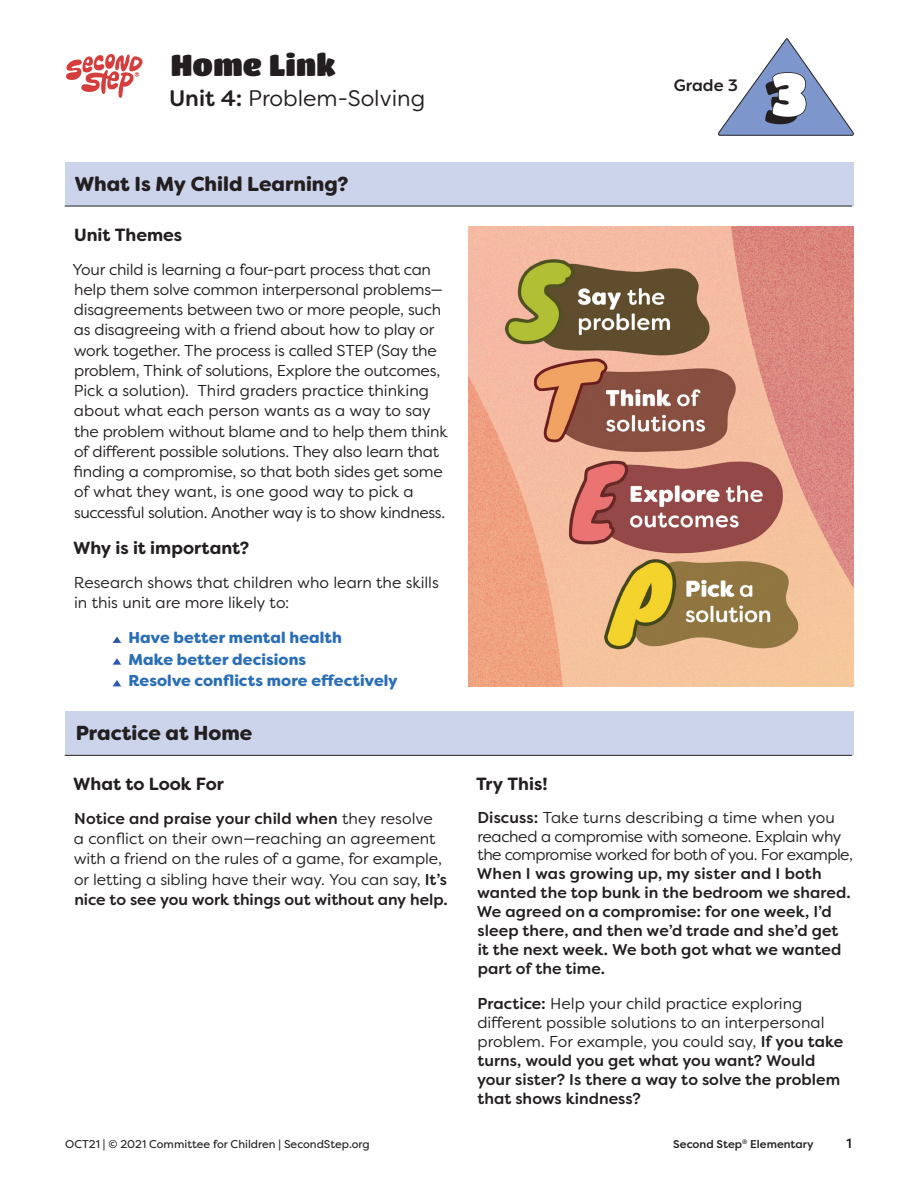
<style>
.page{position:relative;width:918px;height:1188px;background:#fff}
.page>*{position:absolute;margin:0;border:0;box-sizing:border-box;transform-origin:0 0}
.t1{font:60px "Titan One";color:#231f20}
.t2{font:30px "Titan One";letter-spacing:.005em;color:#231f20}
.t3{font:22.5px "Filson Soft";color:#231f20}
.t4{font:900 20.25px "Filson Soft";color:#231f20}
.t5{font:700 17.7px "Filson Soft";color:#231f20}
.t6{font:500 16.5px "Filson Soft";color:#231f20}
.t7{font:15.75px/20.2px "Filson Soft";letter-spacing:-.015em;color:#231f20}
.t8{font:500 15.75px/18.9px "Filson Soft";letter-spacing:.005em;color:#231f20}
.t9{font:900 15.75px/21.8px "Filson Soft";letter-spacing:.005em;color:#2a6eb6}
.t10{font:500 13.5px "Filson Pro";color:#231f20}
.t11{font:11.25px "Filson Pro";color:#231f20}
.t12{font:500 11.25px "Filson Pro";color:#231f20}
.s1{font-weight:500}
.s2{font-weight:400}
</style>
<div class="page">
<svg style="left:66px;top:54px;width:77px;height:44px"></svg>
<svg style="left:718px;top:38px;width:136px;height:98px"></svg>
<div style="left:65px;top:163px;width:788px;height:43px;background:#ccd4eb"></div>
<hr style="left:65px;top:206px;width:787px;height:1px;background:#231f20">
<svg style="left:113px;top:637px;width:8px;height:6px"></svg>
<svg style="left:113px;top:658px;width:8px;height:7px"></svg>
<svg style="left:113px;top:680px;width:8px;height:6px"></svg>
<div style="left:65px;top:712px;width:788px;height:43px;background:#ccd4eb"></div>
<hr style="left:65px;top:755px;width:787px;height:1px;background:#231f20">
<img style="left:468px;top:226px;width:385px;height:461px">
<h2 class="t2" style="left:171px;top:47px;width:167px">Home Link</h2>
<h3 class="t3" style="left:169px;top:84px;width:258px"><span class="s1">Unit 4:</span> Problem-Solving</h3>
<p class="t4" style="left:74px;top:171px;width:276px">What Is My Child Learning?</p>
<p class="t5" style="left:74px;top:223px;width:110px">Unit Themes</p>
<p class="t7" style="left:72px;top:259px;width:377px">Your child is learning a four-part process that can help them solve common interpersonal problems— disagreements between two or more people, such as disagreeing with a friend about how to play or work together. The process is called STEP (Say the problem, Think of solutions, Explore the outcomes, Pick a solution). Third graders practice thinking about what each person wants as a way to say the problem without blame and to help them think of different possible solutions. They also learn that finding a compromise, so that both sides get some of what they want, is one good way to pick a successful solution. Another way is to show kindness.</p>
<p class="t5" style="left:73px;top:537px;width:177px">Why is it important?</p>
<p class="t7" style="left:74px;top:572px;width:367px">Research shows that children who learn the skills in this unit are more likely to:</p>
<p class="t9" style="left:128px;top:627px;width:271px">Have better mental health<br>Make better decisions<br>Resolve conflicts more effectively</p>
<p class="t4" style="left:76px;top:720px;width:178px">Practice at Home</p>
<p class="t5" style="left:73px;top:773px;width:152px">What to Look For</p>
<p class="t7" style="left:74px;top:808px;width:376px"><span class="s1">Notice and praise your child when</span> they resolve<br>a conflict on their own—reaching an agreement with a friend on the rules of a game, for example, or letting a sibling have their way. You can say, <span class="s1">It’s nice to see you work things out without any help.</span></p>
<p class="t6" style="left:674px;top:74px;width:66px">Grade 3</p>
<h1 class="t1" style="left:764px;top:62px;width:46px">33</h1>
<p class="t5" style="left:476px;top:773px;width:73px">Try This!</p>
<p class="t7" style="left:477px;top:808px;width:377px;line-height:18.9px"><span class="s1">Discuss:</span> Take turns describing a time when you reached a compromise with someone. Explain why the compromise worked for both of you. For example,</p>
<p class="t8" style="left:477px;top:864px;width:376px">When I was growing up, my sister and I both wanted the top bunk in the bedroom we shared.<br>We agreed on a compromise: for one week, I’d sleep there, and then we’d trade and she’d get it the next week. We both got what we wanted part of the time.</p>
<p class="t8" style="left:477px;top:994px;width:368px">Practice: <span class="s2">Help your child practice exploring different possible solutions to an interpersonal problem. For example, you could say,</span> If you take turns, would you get what you want? Would your sister? Is there a way to solve the problem that shows kindness?</p>
<p class="t11" style="left:65px;top:1136px;width:306px">OCT21 | © 2021 Committee for Children | SecondStep.org</p>
<p class="t12" style="left:673px;top:1136px;width:142px">Second Step<sup>®</sup> Elementary</p>
<p class="t10" style="left:846px;top:1133px;width:7px">1</p>
</div>
